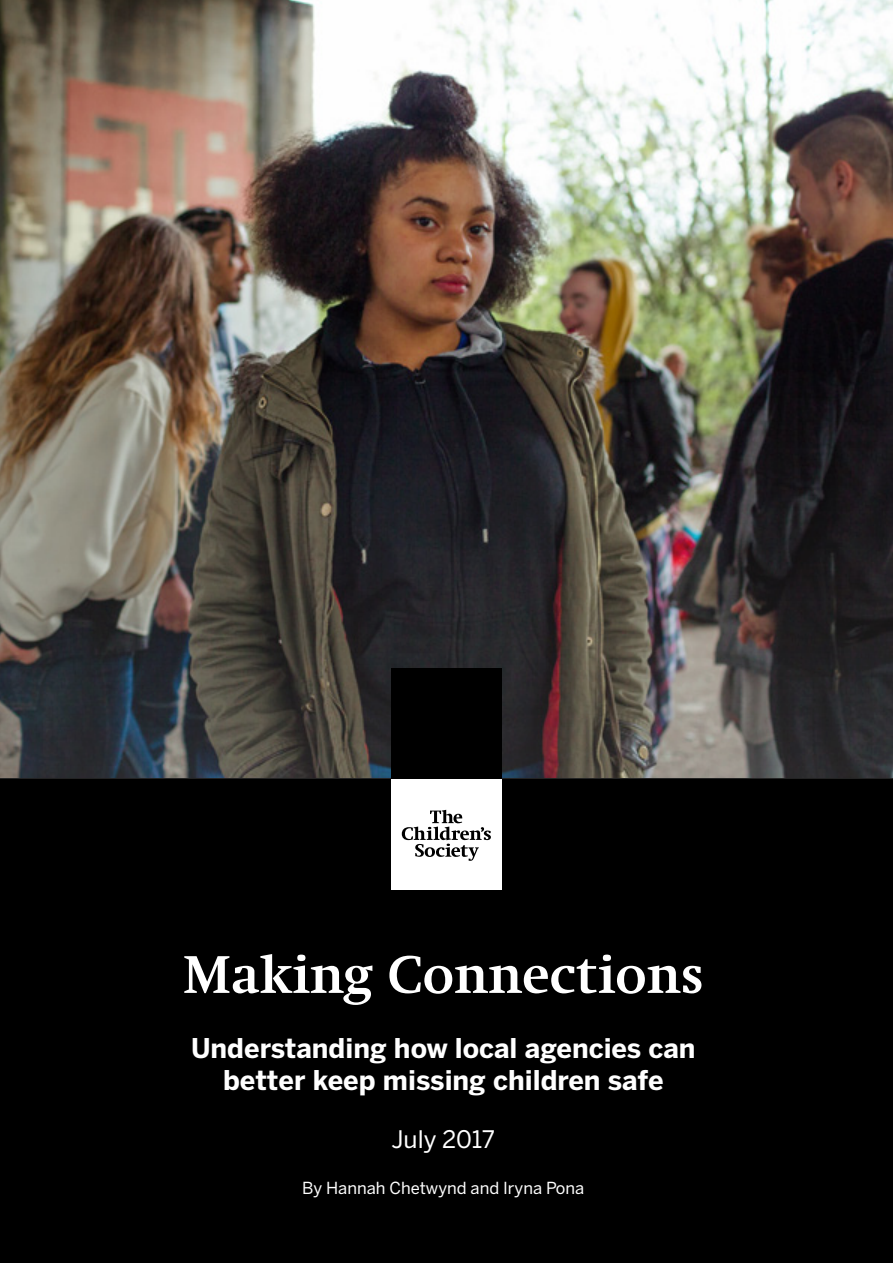
<style>
.page{position:relative;width:893px;height:1263px;background:#fff}
.page>*{position:absolute;margin:0;border:0;box-sizing:border-box;transform-origin:0 0}
.t1{font:700 54px "Swift Com";color:#fff}
.t2{font:700 27px/32.4px "Benton Sans";color:#fff;text-align:center}
.t3{font:24px "Benton Sans";color:#fff}
.t4{font:16.5px "Benton Sans";color:#fff}
</style>
<div class="page">
<img style="left:0;top:0;width:893px;height:337px">
<div style="left:0;top:779px;width:893px;height:484px;background:#000"></div>
<img style="left:0;top:337px;width:893px;height:442px">
<div style="left:391px;top:668px;width:111px;height:111px;background:#000"></div>
<div style="left:391px;top:779px;width:111px;height:110px;background:#fff"></div>
<svg style="left:402px;top:810px;width:89px;height:51px"></svg>
<h1 class="t1" style="left:183px;top:942px;width:523px">Making Connections</h1>
<p class="t2" style="left:191px;top:1031px;width:506px">Understanding how local agencies can better keep missing children safe</p>
<p class="t3" style="left:391px;top:1125px;width:105px">July 2017</p>
<p class="t4" style="left:302px;top:1178px;width:284px">By Hannah Chetwynd and Iryna Pona</p>
</div>
